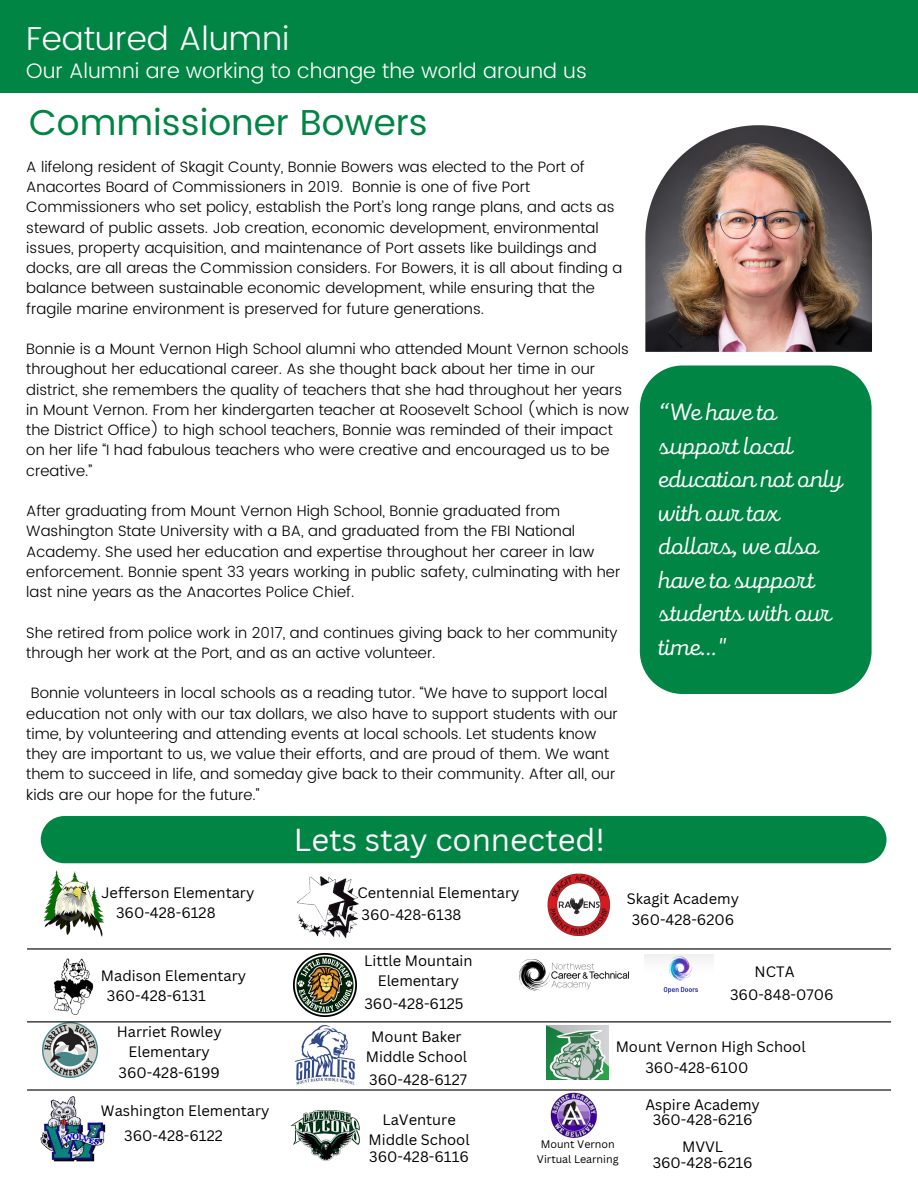
<style>
.page{position:relative;width:918px;height:1188px;background:#fff}
.page>*{position:absolute;margin:0;border:0;box-sizing:border-box;transform-origin:0 0}
.t1{font:36px "Poppins";color:#008544}
.t2{font:300 33.15px "Poppins";color:#fff}
.t3{font:30.9px "Canva Sans";color:#fff}
.t4{font:24.3px/33.5px "Mixa";color:#fff}
.t5{font:300 21px "Poppins";color:#fff}
.t6{font:300 15px/20.2px "Poppins";color:#000}
.t7{font:14.7px/20.2px "Canva Sans";color:#000;text-align:center}
.t8{font:10.65px/14.7px "Canva Sans";color:#000;text-align:center}
</style>
<div class="page">
<div style="left:0;top:0;width:918px;height:92px;background:#008544"></div>
<div style="left:640px;top:365px;width:232px;height:329px;background:#008544"></div>
<img style="left:645px;top:125px;width:227px;height:227px">
<div style="left:41px;top:816px;width:846px;height:47px;background:#008544"></div>
<img style="left:551px;top:1092px;width:46px;height:46px">
<img style="left:644px;top:955px;width:70px;height:39px">
<img style="left:547px;top:873px;width:63px;height:63px">
<img style="left:53px;top:958px;width:41px;height:57px">
<img style="left:520px;top:960px;width:109px;height:30px">
<img style="left:43px;top:870px;width:62px;height:67px">
<img style="left:42px;top:1023px;width:55px;height:55px">
<img style="left:547px;top:1026px;width:62px;height:54px">
<img style="left:40px;top:1096px;width:66px;height:66px">
<img style="left:297px;top:876px;width:62px;height:62px">
<img style="left:294px;top:953px;width:63px;height:63px">
<img style="left:294px;top:1022px;width:62px;height:63px">
<img style="left:290px;top:1111px;width:70px;height:50px">
<hr style="left:27px;top:1021px;width:864px;height:1px;background:#000">
<hr style="left:27px;top:1089px;width:864px;height:2px;background:#000">
<hr style="left:27px;top:948px;width:864px;height:2px;background:#000">
<h2 class="t2" style="left:26px;top:19px;width:265px">Featured Alumni</h2>
<h3 class="t5" style="left:26px;top:58px;width:562px">Our Alumni are working to change the world around us</h3>
<h1 class="t1" style="left:29px;top:102px;width:400px">Commissioner Bowers</h1>
<p class="t6" style="left:26px;top:156px;width:598px">A lifelong resident of Skagit County, Bonnie Bowers was elected to the Port of Anacortes Board of Commissioners in 2019. Bonnie is one of five Port Commissioners who set policy, establish the Port’s long range plans, and acts as steward of public assets. Job creation, economic development, environmental issues, property acquisition, and maintenance of Port assets like buildings and docks, are all areas the Commission considers. For Bowers, it is all about finding a balance between sustainable economic development, while ensuring that the fragile marine environment is preserved for future generations.</p>
<p class="t6" style="left:26px;top:339px;width:604px">Bonnie is a Mount Vernon High School alumni who attended Mount Vernon schools throughout her educational career. As she thought back about her time in our district, she remembers the quality of teachers that she had throughout her years in Mount Vernon. From her kindergarten teacher at Roosevelt School (which is now the District Office) to high school teachers, Bonnie was reminded of their impact on her life “I had fabulous teachers who were creative and encouraged us to be creative.”</p>
<p class="t6" style="left:26px;top:501px;width:596px">After graduating from Mount Vernon High School, Bonnie graduated from Washington State University with a BA, and graduated from the FBI National Academy. She used her education and expertise throughout her career in law enforcement. Bonnie spent 33 years working in public safety, culminating with her last nine years as the Anacortes Police Chief.</p>
<p class="t6" style="left:26px;top:622px;width:593px">She retired from police work in 2017, and continues giving back to her community through her work at the Port, and as an active volunteer.</p>
<p class="t6" style="left:26px;top:683px;width:593px">Bonnie volunteers in local schools as a reading tutor. “We have to support local education not only with our tax dollars, we also have to support students with our time, by volunteering and attending events at local schools. Let students know they are important to us, we value their efforts, and are proud of them. We want them to succeed in life, and someday give back to their community. After all, our kids are our hope for the future."</p>
<h3 class="t3" style="left:294px;top:818px;width:313px">Lets stay connected!</h3>
<h3 class="t4" style="left:659px;top:394px;width:185px">“We have to support local education not only with our tax dollars, we also have to support students with our time..."</h3>
<p class="t7" style="left:102px;top:882px;width:154px">Jefferson Elementary</p>
<p class="t7" style="left:116px;top:902px;width:101px">360-428-6128</p>
<p class="t7" style="left:358px;top:882px;width:163px">Centennial Elementary</p>
<p class="t7" style="left:362px;top:904px;width:101px">360-428-6138</p>
<p class="t7" style="left:627px;top:888px;width:114px">Skagit Academy</p>
<p class="t7" style="left:632px;top:909px;width:104px">360-428-6206</p>
<p class="t7" style="left:101px;top:965px;width:147px">Madison Elementary</p>
<p class="t7" style="left:107px;top:985px;width:100px">360-428-6131</p>
<p class="t7" style="left:364px;top:950px;width:110px">Little Mountain<br>Elementary</p>
<p class="t7" style="left:364px;top:993px;width:101px">360-428-6125</p>
<p class="t7" style="left:755px;top:961px;width:41px">NCTA</p>
<p class="t7" style="left:730px;top:984px;width:105px">360-848-0706</p>
<p class="t7" style="left:117px;top:1021px;width:106px">Harriet Rowley<br>Elementary</p>
<p class="t7" style="left:119px;top:1062px;width:103px">360-428-6199</p>
<p class="t7" style="left:366px;top:1026px;width:103px">Mount Baker<br>Middle School</p>
<p class="t7" style="left:369px;top:1069px;width:99px">360-428-6127</p>
<p class="t7" style="left:616px;top:1036px;width:191px">Mount Vernon High School</p>
<p class="t7" style="left:645px;top:1057px;width:105px">360-428-6100</p>
<p class="t7" style="left:101px;top:1100px;width:170px">Washington Elementary</p>
<p class="t7" style="left:124px;top:1125px;width:100px">360-428-6122</p>
<p class="t7" style="left:369px;top:1109px;width:103px">LaVenture<br>Middle School</p>
<p class="t7" style="left:369px;top:1146px;width:101px">360-428-6116</p>
<p class="t8" style="left:537px;top:1137px;width:83px">Mount Vernon<br>Virtual Learning</p>
<p class="t7" style="left:645px;top:1095px;width:116px">Aspire Academy</p>
<p class="t7" style="left:653px;top:1109px;width:102px">360-428-6216</p>
<p class="t7" style="left:682px;top:1136px;width:43px">MVVL</p>
<p class="t7" style="left:653px;top:1152px;width:102px">360-428-6216</p>
</div>
